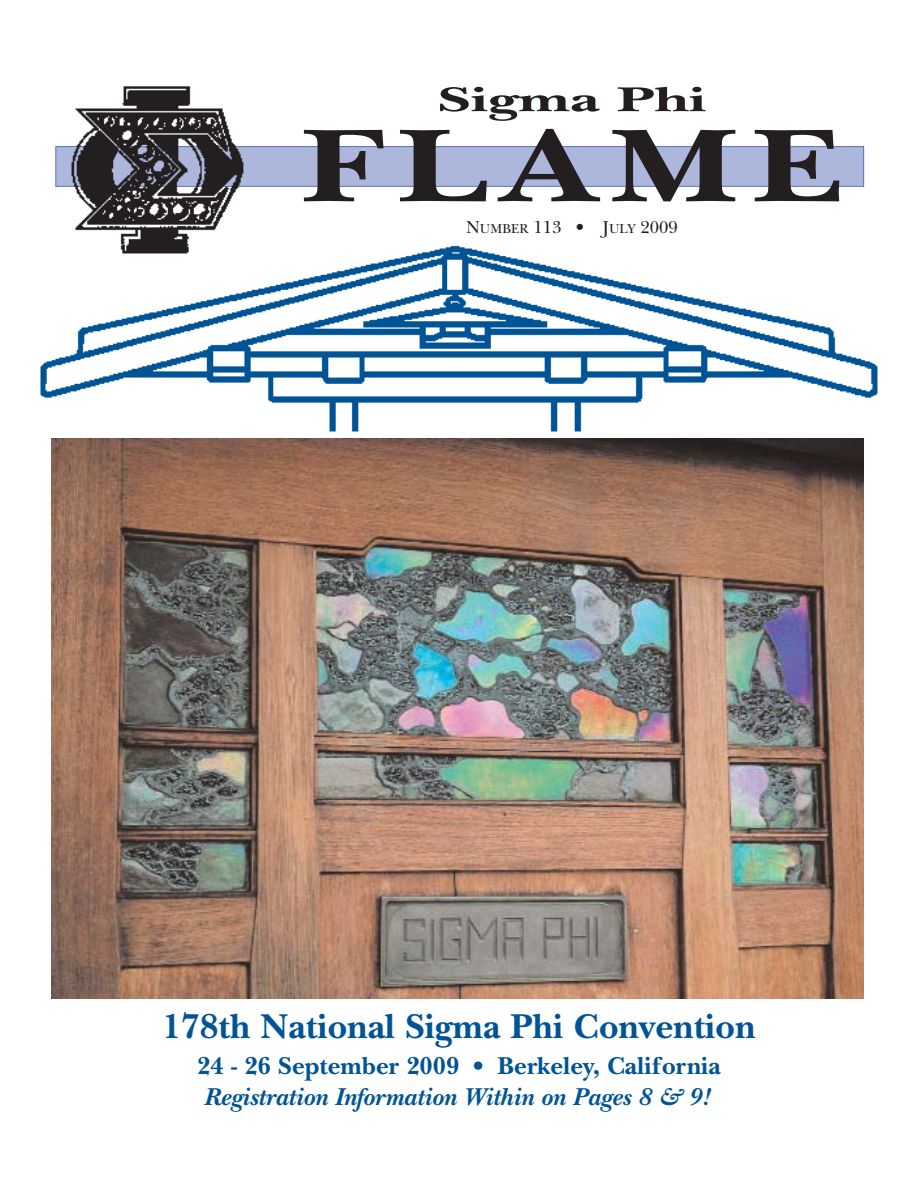
<style>
.page{position:relative;width:918px;height:1188px;background:#fff}
.page>*{position:absolute;margin:0;border:0;box-sizing:border-box;transform-origin:0 0}
.t1{font:700 108px "New Baskerville";letter-spacing:.105em;color:#231f20;scale:1.34 1}
.t2{font:700 36px "New Baskerville";color:#005495}
.t3{font:700 36px "New Baskerville";color:#231f20;scale:1.7 1}
.t4{font:italic 700 25.5px "New Baskerville";color:#005495}
.t5{font:700 25.5px "New Baskerville";color:#005495}
.t6{font:18px "New Baskerville";color:#231f20}
.s1{font-size:13.5px}
</style>
<div class="page">
<div style="left:56px;top:147px;width:808px;height:39px;background:#adb7dc"></div>
<div style="left:55px;top:146px;width:809px;height:41px;border:1px solid #5676b8"></div>
<img style="left:51px;top:439px;width:813px;height:560px">
<img style="left:40px;top:245px;width:837px;height:187px">
<img style="left:54px;top:86px;width:202px;height:172px">
<h2 class="t3" style="left:438px;top:87px;width:159px">Sigma Phi</h2>
<h1 class="t1" style="left:302px;top:128px;width:405px">FLAME</h1>
<p class="t6" style="left:466px;top:220px;width:213px">N<span class="s1">UMBER</span> 113 • J<span class="s1">ULY</span> 2009</p>
<h2 class="t2" style="left:162px;top:1014px;width:595px">178th National Sigma Phi Convention</h2>
<p class="t5" style="left:197px;top:1057px;width:525px">24 - 26 September 2009 • Berkeley, California</p>
<p class="t4" style="left:204px;top:1088px;width:507px">Registration Information Within on Pages 8 &amp; 9!</p>
</div>
